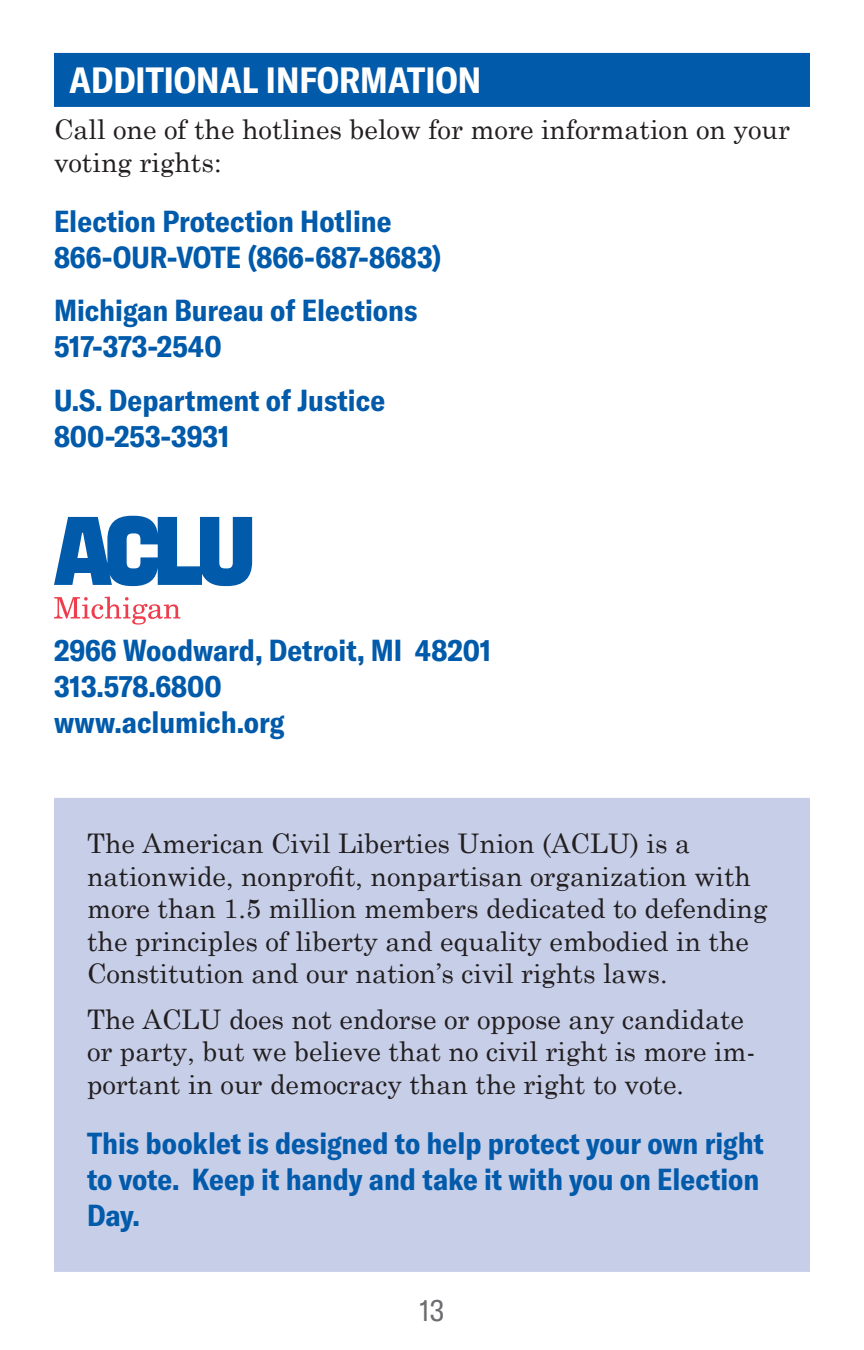
<style>
.page{position:relative;width:864px;height:1350px;background:#fff}
.page>*{position:absolute;margin:0;border:0;box-sizing:border-box;transform-origin:0 0}
.Section_Heading{font:700 condensed 36px "GT America";color:#fff}
.SH_1{font:700 condensed 30px/36px "GT America";color:#015aaa}
.t1{font:condensed 30px "GT America";color:#6c6d70}
.Body_1{font:27px/32.4px "Century Schoolbook";color:#231f20}
</style>
<div class="page">
<div style="left:54px;top:53px;width:756px;height:54px;background:#015aaa"></div>
<div style="left:54px;top:798px;width:756px;height:474px;background:#c7cee8"></div>
<svg style="left:54px;top:597px;width:126px;height:28px"></svg>
<svg style="left:54px;top:516px;width:198px;height:70px"></svg>
<p class="Section_Heading" style="left:69px;top:59px;width:414px">ADDITIONAL INFORMATION</p>
<p class="Body_1" style="left:54px;top:113px;width:738px">Call one of the hotlines below for more information on your voting rights:</p>
<p class="SH_1" style="left:54px;top:203px;width:389px">Election Protection Hotline<br>866-OUR-VOTE (866-687-8683)</p>
<p class="SH_1" style="left:54px;top:292px;width:365px">Michigan Bureau of Elections<br>517-373-2540</p>
<p class="SH_1" style="left:54px;top:382px;width:333px">U.S. Department of Justice<br>800-253-3931</p>
<p class="SH_1" style="left:54px;top:632px;width:439px">2966 Woodward, Detroit, MI 48201<br>313.578.6800<br>www.aclumich.org</p>
<p class="Body_1" style="left:87px;top:827px;width:682px">The American Civil Liberties Union (ACLU) is a nationwide, nonprofit, nonpartisan organization with more than 1.5 million members dedicated to defending the principles of liberty and equality embodied in the Constitution and our nation’s civil rights laws.</p>
<p class="Body_1" style="left:87px;top:1002px;width:670px">The ACLU does not endorse or oppose any candidate or party, but we believe that no civil right is more im&shy;portant in our democracy than the right to vote.</p>
<p class="SH_1" style="left:87px;top:1125px;width:679px">This booklet is designed to help protect your own right to vote. Keep it handy and take it with you on Election<br>Day.</p>
<p class="t1" style="left:420px;top:1293px;width:26px">13</p>
</div>
